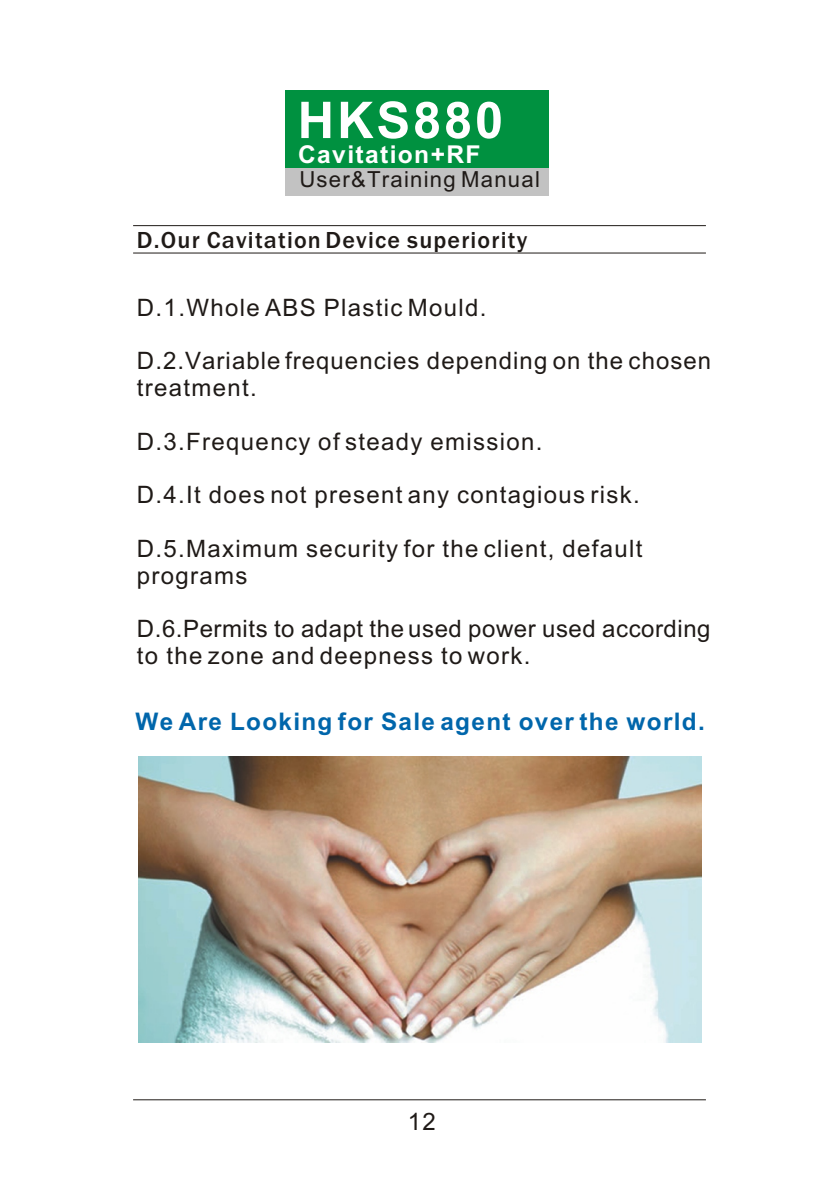
<style>
.page{position:relative;width:840px;height:1192px;background:#fff}
.page>*{position:absolute;margin:0;border:0;box-sizing:border-box;transform-origin:0 0}
.t1{font:700 50.6px "Arial";letter-spacing:.055em;color:#fff}
.t2{font:700 24.6px "Arial";letter-spacing:.055em;color:#fff}
.t3{font:700 24.2px "Arial";letter-spacing:.055em;color:#0066ab}
.t4{font:24px/26.8px "Arial";letter-spacing:.055em;color:#1f1a17}
.t5{font:24px/26.8px "Arial";letter-spacing:.02em;color:#1f1a17}
.t6{font:500 24px "Franklin Gothic";letter-spacing:.05em;color:#1f1a17}
.t7{font:22.2px "Arial";letter-spacing:.055em;color:#1f1a17}
</style>
<div class="page">
<hr style="left:133px;top:225px;width:573px;height:1px;background:#1f1a17">
<hr style="left:133px;top:253px;width:573px;height:1px;background:#1f1a17">
<hr style="left:133px;top:1099px;width:573px;height:1px;background:#1f1a17">
<img style="left:138px;top:756px;width:563px;height:287px">
<div style="left:286px;top:90px;width:263px;height:78px;background:#009140"></div>
<div style="left:286px;top:168px;width:263px;height:27px;background:#c2c2c2"></div>
<h1 class="t1" style="left:298px;top:101px;width:207px">HKS880</h1>
<p class="t7" style="left:299px;top:171px;width:242px">User&amp;Training Manual</p>
<p class="t2" style="left:298px;top:145px;width:184px">Cavitation+RF</p>
<p class="t6" style="left:137px;top:232px;width:392px">D.Our Cavitation Device superiority</p>
<p class="t4" style="left:137px;top:296px;width:351px">D.1.Whole ABS Plastic Mould.</p>
<p class="t4" style="left:137px;top:350px;width:576px">D.2.Variable frequencies depending on the chosen treatment.</p>
<p class="t4" style="left:137px;top:430px;width:407px">D.3.Frequency of steady emission.</p>
<p class="t4" style="left:137px;top:484px;width:504px">D.4.It does not present any contagious risk.</p>
<p class="t4" style="left:137px;top:537px;width:507px">D.5.Maximum security for the client, default programs</p>
<p class="t5" style="left:137px;top:618px;width:575px">D.6.Permits to adapt the used power used according to the zone and deepness to work.</p>
<p class="t3" style="left:136px;top:713px;width:571px">We Are Looking for Sale agent over the world.</p>
<p class="t4" style="left:408px;top:1110px;width:30px">12</p>
</div>
